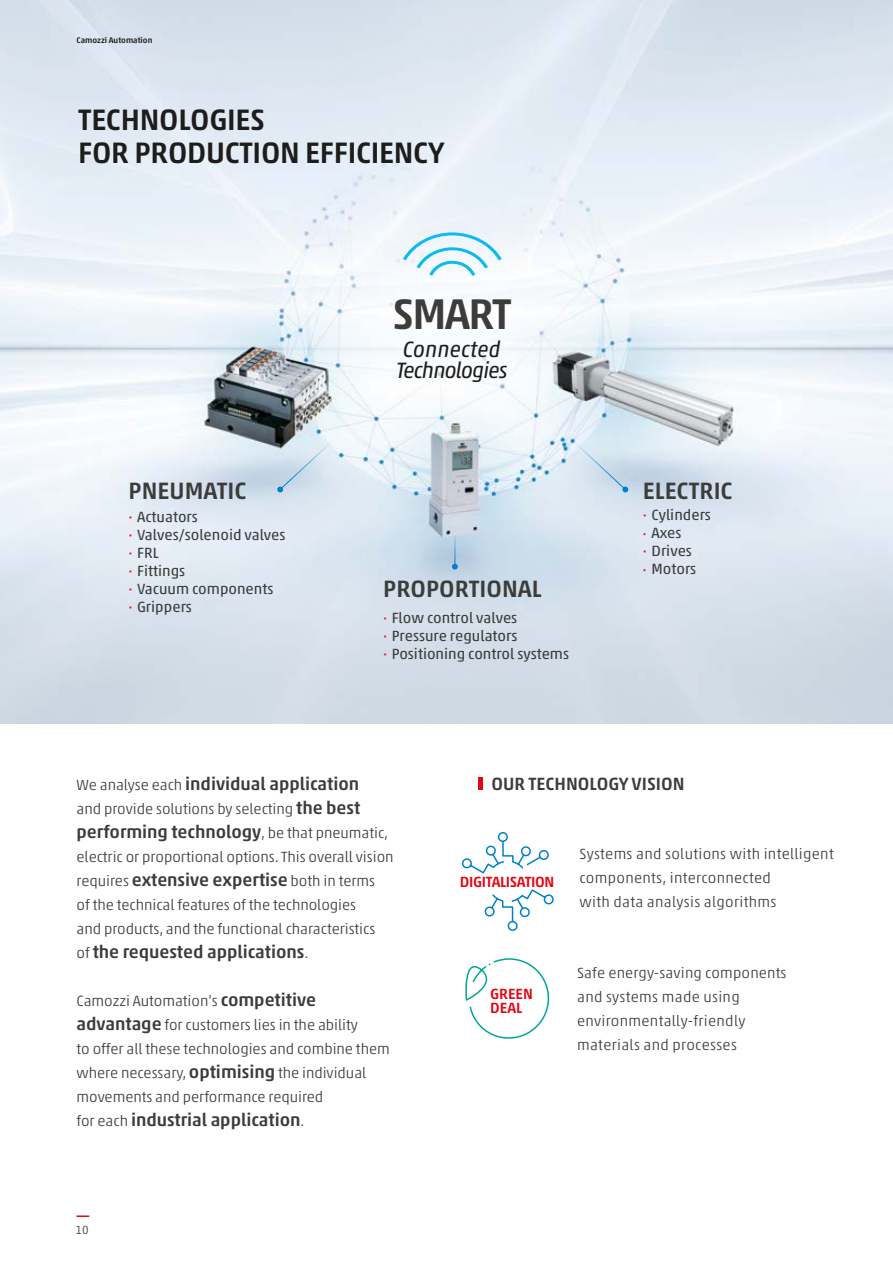
<style>
.page{position:relative;width:893px;height:1263px;background:#fff}
.page>*{position:absolute;margin:0;border:0;box-sizing:border-box;transform-origin:0 0}
.t1{font:500 43.65px "Akko W1 G";letter-spacing:-.04em;color:#3c3c3b}
.t2{font:500 30px/33px "Akko W1 G";letter-spacing:-.01em;color:#1d1d1b}
.t3{font:500 24px "Akko W1 G";color:#3c3c3b}
.t4{font:italic 22.5px/20.9px "Akko W1 G";letter-spacing:-.04em;color:#1d1d1b;text-align:center}
.t5{font:500 18px "Akko W1 G";letter-spacing:-.005em;color:#3c3c3b}
.t6{font:300 15px/24px "Akko W1 G";letter-spacing:-.005em;color:#3c3c3b}
.t7{font:300 15px/24px "Akko W1 G";letter-spacing:.02em;color:#3c3c3b}
.t8{font:15px/18px "Akko W1 G";color:#3c3c3b}
.t9{font:500 15px "Akko W1 G";letter-spacing:-.025em;color:#e30613}
.t10{font:500 15px/14.1px "Akko W1 G";color:#e30613}
.t11{font:300 12px "Akko W1 G";color:#3c3c3b}
.t12{font:500 8.25px "Akko W1 G";color:#1d1d1b}
.s1{color:#e30613}
.s2{font-weight:500;font-size:12.45px;color:#e30613}
.s3{font-weight:300;font-size:15px}
.s4{font-weight:500;font-size:18px}
</style>
<div class="page">
<img style="left:0;top:0;width:893px;height:724px">
<svg style="left:403px;top:232px;width:99px;height:44px"></svg>
<svg style="left:573px;top:441px;width:55px;height:51px"></svg>
<svg style="left:277px;top:441px;width:55px;height:51px"></svg>
<hr style="left:455px;top:536px;width:1px;height:30px;background:#0081c9">
<svg style="left:452px;top:563px;width:6px;height:7px"></svg>
<svg style="left:77px;top:1215px;width:12px;height:2px"></svg>
<hr style="left:479px;top:777px;width:4px;height:13px;background:#e30613">
<svg style="left:465px;top:958px;width:85px;height:81px"></svg>
<svg style="left:461px;top:832px;width:93px;height:99px"></svg>
<p class="t12" style="left:77px;top:34px;width:77px">Camozzi Automation</p>
<h2 class="t2" style="left:78px;top:100px;width:368px">TECHNOLOGIES<br>FOR PRODUCTION EFFICIENCY</h2>
<h3 class="t3" style="left:129px;top:473px;width:120px">PNEUMATIC</h3>
<p class="t8" style="left:129px;top:506px;width:158px"><span class="s1">·</span> Actuators<br><span class="s1">·</span> Valves/solenoid valves <span class="s1">·</span> FRL<br><span class="s1">·</span> Fittings<br><span class="s1">·</span> Vacuum components<br><span class="s1">·</span> Grippers</p>
<h1 class="t1" style="left:393px;top:282px;width:121px">SMART</h1>
<h3 class="t4" style="left:396px;top:337px;width:113px">Connected<br>Technologies</h3>
<h3 class="t3" style="left:383px;top:571px;width:160px">PROPORTIONAL</h3>
<p class="t8" style="left:383px;top:608px;width:187px"><span class="s1">·</span> Flow control valves<br><span class="s1">·</span> Pressure regulators<br><span class="s1">·</span> Positioning control systems</p>
<h3 class="t3" style="left:643px;top:473px;width:91px">ELECTRIC</h3>
<p class="t8" style="left:643px;top:505px;width:69px"><span class="s1">·</span> Cylinders <span class="s2">·</span> Axes<br><span class="s1">·</span> Drives<br><span class="s2">·</span> Motors</p>
<p class="t5" style="left:77px;top:770px;width:284px"><span class="s3">We analyse each</span> individual application</p>
<p class="t6" style="left:77px;top:795px;width:285px">and provide solutions by selecting <span class="s4">the best</span></p>
<p class="t5" style="left:77px;top:818px;width:313px">performing technology<span class="s3">, be that pneumatic,</span></p>
<p class="t6" style="left:77px;top:843px;width:319px">electric or proportional options. This overall vision requires <span class="s4">extensive expertise</span> both in terms<br>of the technical features of the technologies<br>and products, and the functional characteristics</p>
<p class="t5" style="left:77px;top:938px;width:233px"><span class="s3">of</span> the requested applications<span class="s3">.</span></p>
<p class="t6" style="left:77px;top:987px;width:315px">Camozzi Automation’s <span class="s4">competitive advantage</span> for customers lies in the ability<br>to offer all these technologies and combine them where necessary, <span class="s4">optimising</span> the individual movements and performance required</p>
<p class="t5" style="left:77px;top:1106px;width:229px"><span class="s3">for each</span> industrial application<span class="s3">.</span></p>
<p class="t11" style="left:75px;top:1221px;width:15px">10</p>
<p class="t5" style="left:491px;top:770px;width:195px">OUR TECHNOLOGY VISION</p>
<p class="t9" style="left:460px;top:871px;width:96px">DIGITALISATION</p>
<p class="t10" style="left:490px;top:985px;width:44px">GREEN<br>DEAL</p>
<p class="t7" style="left:580px;top:841px;width:256px">Systems and solutions with intelligent components, interconnected<br>with data analysis algorithms</p>
<p class="t7" style="left:577px;top:960px;width:211px">Safe energy-saving components and systems made using environmentally-friendly materials and processes</p>
</div>
